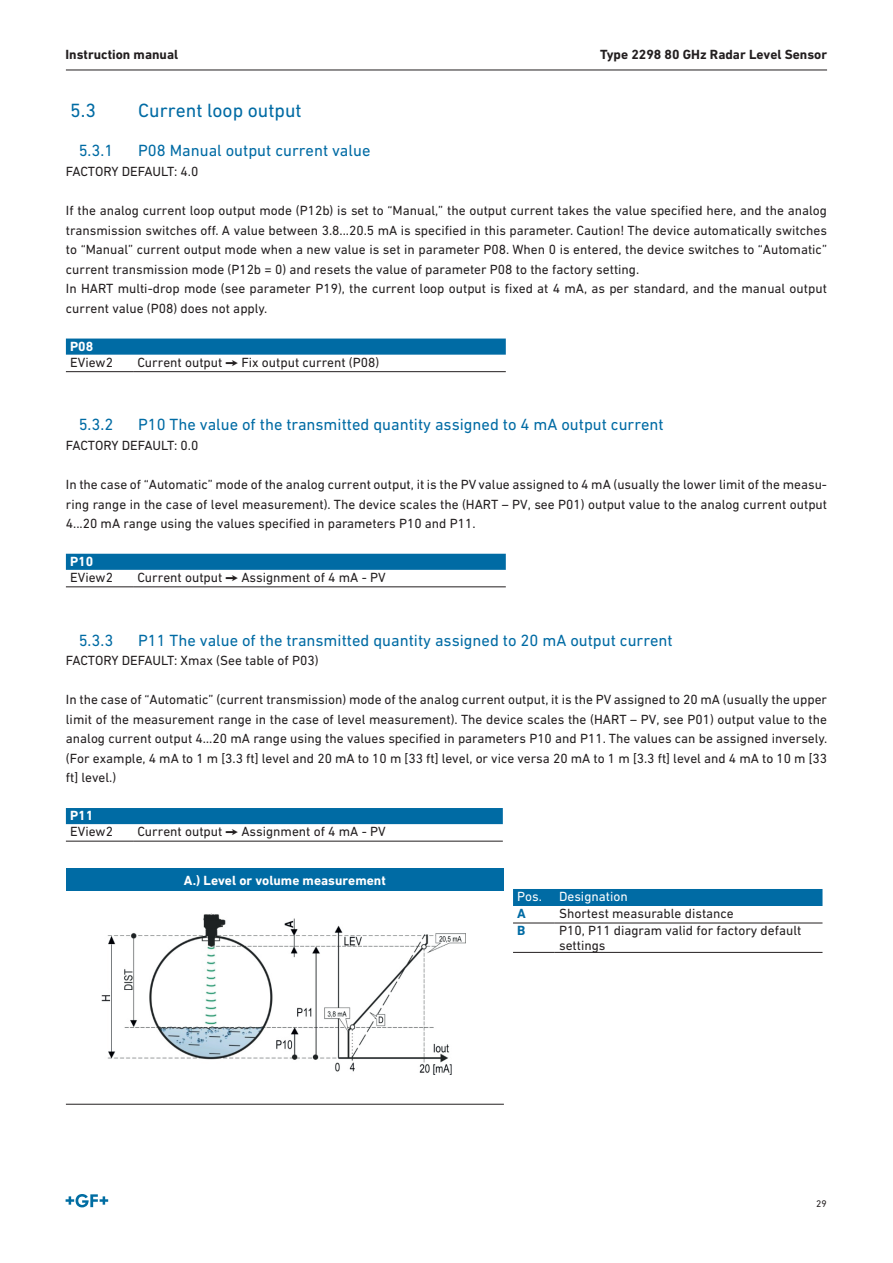
<style>
.page{position:relative;width:893px;height:1263px;background:#fff}
.page>*{position:absolute;margin:0;border:0;box-sizing:border-box;transform-origin:0 0}
.t1{font:19.5px "DIN Next W1 G";color:#006ba4}
.t2{font:16.5px "DIN Next W1 G";color:#006ba4}
.Copy-Text-9pt-Black{font:13.5px/19.5px "DIN Next W1 G";color:#231f20;text-align:justify}
.Copy-Text-9pt-Black_nicht_ausgerichtet{font:13.5px/15px "DIN Next W1 G";color:#231f20}
.t3{font:700 13.5px "DIN Next W1 G";color:#231f20}
.Copy-Title-9pt-GF-black-nicht-ausgericht{font:700 13.5px "DIN Next W1 G";color:#fff}
.Copy-Text-9pt-Black_nicht_ausgerichtet-2{font:13.5px "DIN Next W1 G";color:#fff}
.Copy-Text-9pt-Black_nicht_ausgerichtet-3{font:700 13.5px "DIN Next W1 G";color:#fff}
.Copy-Title-9pt-GF-Blue-nicht-ausgerichte{font:700 13.5px "DIN Next W1 G";color:#006ba4}
.t4{font:9.75px "DIN Next W1 G";color:#231f20}
.s1{font-family:"Arial Unicode MS"}
</style>
<div class="page">
<svg style="left:66px;top:1194px;width:42px;height:13px"></svg>
<hr style="left:66px;top:70px;width:761px;height:1px;background:#231f20">
<div style="left:66px;top:339px;width:440px;height:16px;background:#006ba4"></div>
<hr style="left:66px;top:371px;width:67px;height:1px;background:#231f20">
<hr style="left:133px;top:371px;width:373px;height:1px;background:#231f20">
<div style="left:66px;top:554px;width:440px;height:16px;background:#006ba4"></div>
<hr style="left:66px;top:587px;width:67px;height:1px;background:#231f20">
<hr style="left:133px;top:587px;width:373px;height:1px;background:#231f20">
<div style="left:66px;top:808px;width:437px;height:16px;background:#006ba4"></div>
<hr style="left:66px;top:841px;width:67px;height:1px;background:#231f20">
<hr style="left:133px;top:841px;width:370px;height:1px;background:#231f20">
<div style="left:66px;top:868px;width:438px;height:22px;background:#006ba4"></div>
<hr style="left:66px;top:1104px;width:438px;height:1px;background:#231f20">
<img style="left:101px;top:913px;width:364px;height:161px">
<div style="left:513px;top:889px;width:309px;height:17px;background:#006ba4"></div>
<hr style="left:513px;top:923px;width:42px;height:1px;background:#231f20">
<hr style="left:555px;top:923px;width:267px;height:1px;background:#231f20">
<hr style="left:513px;top:952px;width:42px;height:1px;background:#231f20">
<hr style="left:555px;top:952px;width:267px;height:1px;background:#231f20">
<p class="t3" style="left:66px;top:46px;width:114px">Instruction manual</p>
<p class="t3" style="left:600px;top:46px;width:229px">Type 2298 80 GHz Radar Level Sensor</p>
<p class="t1" style="left:70px;top:99px;width:27px">5.3</p>
<p class="t1" style="left:138px;top:99px;width:165px">Current loop output</p>
<p class="t2" style="left:79px;top:141px;width:36px">5.3.1</p>
<p class="t2" style="left:138px;top:141px;width:234px">P08 Manual output current value</p>
<p class="Copy-Text-9pt-Black" style="left:66px;top:162px;width:134px">FACTORY DEFAULT: 4.0</p>
<p class="Copy-Text-9pt-Black" style="left:66px;top:201px;width:763px">If the analog current loop output mode (P12b) is set to “Manual,” the output current takes the value specified here, and the analog transmission switches off. A value between 3.8...20.5 mA is specified in this parameter. Caution! The device automatically switches to “Manual” current output mode when a new value is set in parameter P08. When 0 is entered, the device switches to “Automatic” current transmission mode (P12b = 0) and resets the value of parameter P08 to the factory setting.</p>
<p class="Copy-Text-9pt-Black" style="left:66px;top:279px;width:762px">In HART multi-drop mode (see parameter P19), the current loop output is fixed at 4 mA, as per standard, and the manual output current value (P08) does not apply.</p>
<p class="Copy-Text-9pt-Black_nicht_ausgerichtet-3" style="left:70px;top:338px;width:25px">P08</p>
<p class="Copy-Text-9pt-Black_nicht_ausgerichtet" style="left:70px;top:355px;width:44px">EView2</p>
<p class="Copy-Text-9pt-Black_nicht_ausgerichtet" style="left:137px;top:355px;width:243px">Current output <span class="s1">➙</span> Fix output current (P08)</p>
<p class="t2" style="left:79px;top:415px;width:36px">5.3.2</p>
<p class="t2" style="left:138px;top:415px;width:527px">P10 The value of the transmitted quantity assigned to 4 mA output current</p>
<p class="Copy-Text-9pt-Black" style="left:66px;top:435px;width:134px">FACTORY DEFAULT: 0.0</p>
<p class="Copy-Text-9pt-Black" style="left:66px;top:474px;width:763px">In the case of “Automatic” mode of the analog current output, it is the PV value assigned to 4 mA (usually the lower limit of the measu&shy;ring range in the case of level measurement). The device scales the (HART – PV, see P01) output value to the analog current output 4...20 mA range using the values specified in parameters P10 and P11.</p>
<p class="Copy-Text-9pt-Black_nicht_ausgerichtet-3" style="left:70px;top:553px;width:25px">P10</p>
<p class="Copy-Text-9pt-Black_nicht_ausgerichtet" style="left:70px;top:570px;width:44px">EView2</p>
<p class="Copy-Text-9pt-Black_nicht_ausgerichtet" style="left:137px;top:570px;width:250px">Current output <span class="s1">➙</span> Assignment of 4 mA - PV</p>
<p class="t2" style="left:79px;top:630px;width:36px">5.3.3</p>
<p class="t2" style="left:138px;top:630px;width:536px">P11 The value of the transmitted quantity assigned to 20 mA output current</p>
<p class="Copy-Text-9pt-Black" style="left:66px;top:651px;width:254px">FACTORY DEFAULT: Xmax (See table of P03)</p>
<p class="Copy-Text-9pt-Black" style="left:66px;top:690px;width:763px">In the case of “Automatic” (current transmission) mode of the analog current output, it is the PV assigned to 20 mA (usually the upper limit of the measurement range in the case of level measurement). The device scales the (HART – PV, see P01) output value to the analog current output 4…20 mA range using the values specified in parameters P10 and P11. The values can be assigned inversely. (For example, 4 mA to 1 m [3.3 ft] level and 20 mA to 10 m [33 ft] level, or vice versa 20 mA to 1 m [3.3 ft] level and 4 mA to 10 m [33 ft] level.)</p>
<p class="Copy-Text-9pt-Black_nicht_ausgerichtet-3" style="left:70px;top:808px;width:25px">P11</p>
<p class="Copy-Text-9pt-Black_nicht_ausgerichtet" style="left:70px;top:824px;width:44px">EView2</p>
<p class="Copy-Text-9pt-Black_nicht_ausgerichtet" style="left:137px;top:824px;width:250px">Current output <span class="s1">➙</span> Assignment of 4 mA - PV</p>
<p class="Copy-Title-9pt-GF-black-nicht-ausgericht" style="left:184px;top:872px;width:203px">A.) Level or volume measurement</p>
<p class="Copy-Text-9pt-Black_nicht_ausgerichtet-2" style="left:517px;top:889px;width:26px">Pos.</p>
<p class="Copy-Text-9pt-Black_nicht_ausgerichtet-2" style="left:559px;top:889px;width:70px">Designation</p>
<p class="Copy-Title-9pt-GF-Blue-nicht-ausgerichte" style="left:517px;top:906px;width:10px">A</p>
<p class="Copy-Text-9pt-Black_nicht_ausgerichtet" style="left:559px;top:906px;width:176px">Shortest measurable distance</p>
<p class="Copy-Title-9pt-GF-Blue-nicht-ausgerichte" style="left:517px;top:923px;width:10px">B</p>
<p class="Copy-Text-9pt-Black_nicht_ausgerichtet" style="left:559px;top:923px;width:244px">P10, P11 diagram valid for factory default settings</p>
<p class="t4" style="left:816px;top:1197px;width:12px">29</p>
</div>
